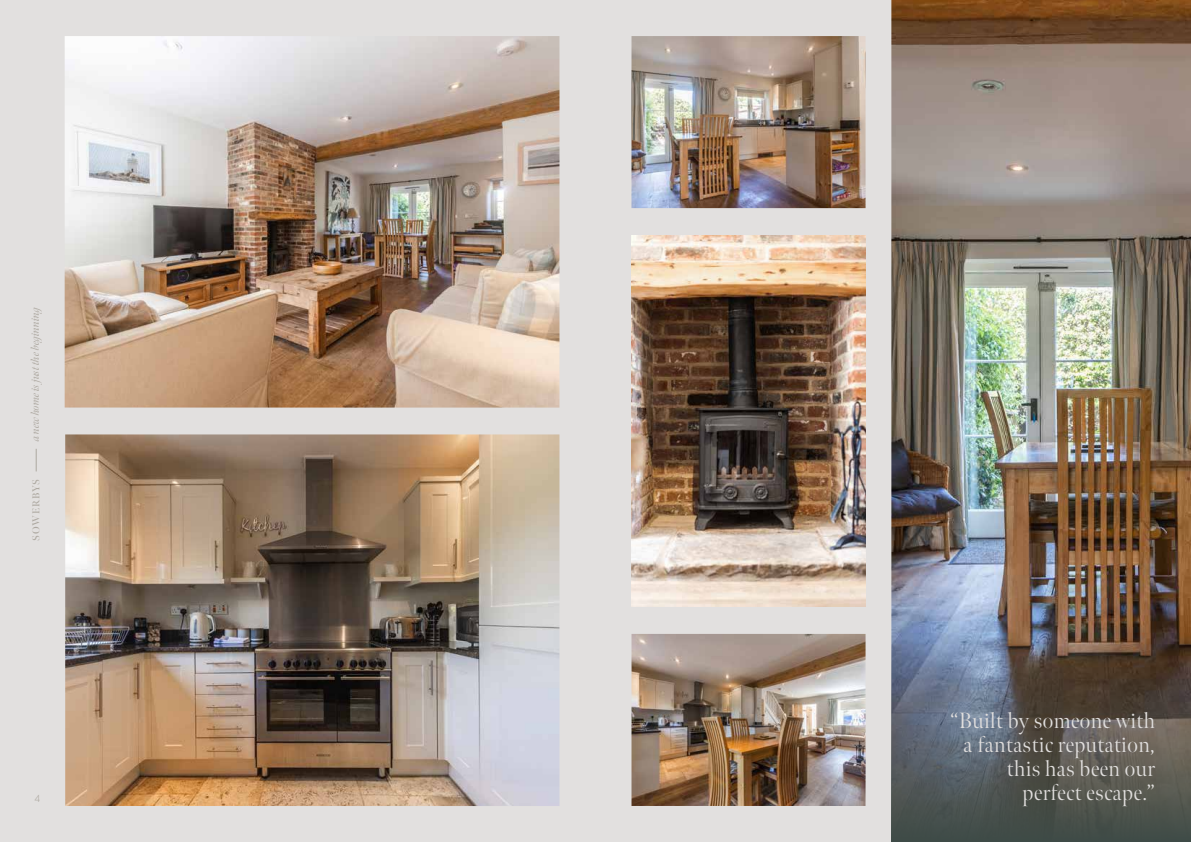
<style>
.page{position:relative;width:1191px;height:842px;background:#fff}
.page>*{position:absolute;margin:0;border:0;box-sizing:border-box;transform-origin:0 0}
.t1{font:300 22px/24px "Meno Banner";letter-spacing:.02em;color:#e1dfde;text-align:right}
.t2{font:italic 11px "Meno Banner";letter-spacing:-.01em;color:#ada8a0}
.t3{font:600 10px "Meno Banner";letter-spacing:.08em;color:#ada8a0}
.t4{font:300 10px "Quasimoda";color:#ada8a0}
</style>
<div class="page">
<div style="left:0;top:0;width:595px;height:842px;background:#e2e0df"></div>
<div style="left:595px;top:0;width:596px;height:842px;background:#e2e0df"></div>
<svg style="left:36px;top:449px;width:1px;height:22px"></svg>
<img style="left:631px;top:235px;width:234px;height:371px">
<img style="left:891px;top:0;width:300px;height:634px">
<img style="left:631px;top:36px;width:234px;height:172px">
<img style="left:631px;top:634px;width:234px;height:172px">
<img style="left:65px;top:434px;width:494px;height:372px">
<img style="left:65px;top:36px;width:494px;height:372px">
<svg style="left:891px;top:634px;width:300px;height:208px;background:#595b5b"></svg>
<p class="t2" style="left:29px;top:441px;width:138px;rotate:-90deg">a new home is just the beginning</p>
<p class="t3" style="left:30px;top:541px;width:63px;rotate:-90deg">SOWERBYS</p>
<p class="t4" style="left:35px;top:791px;width:7px">4</p>
<p class="t1" style="left:950px;top:709px;width:206px">“Built by someone with a fantastic reputation, this has been our perfect escape.”</p>
</div>
